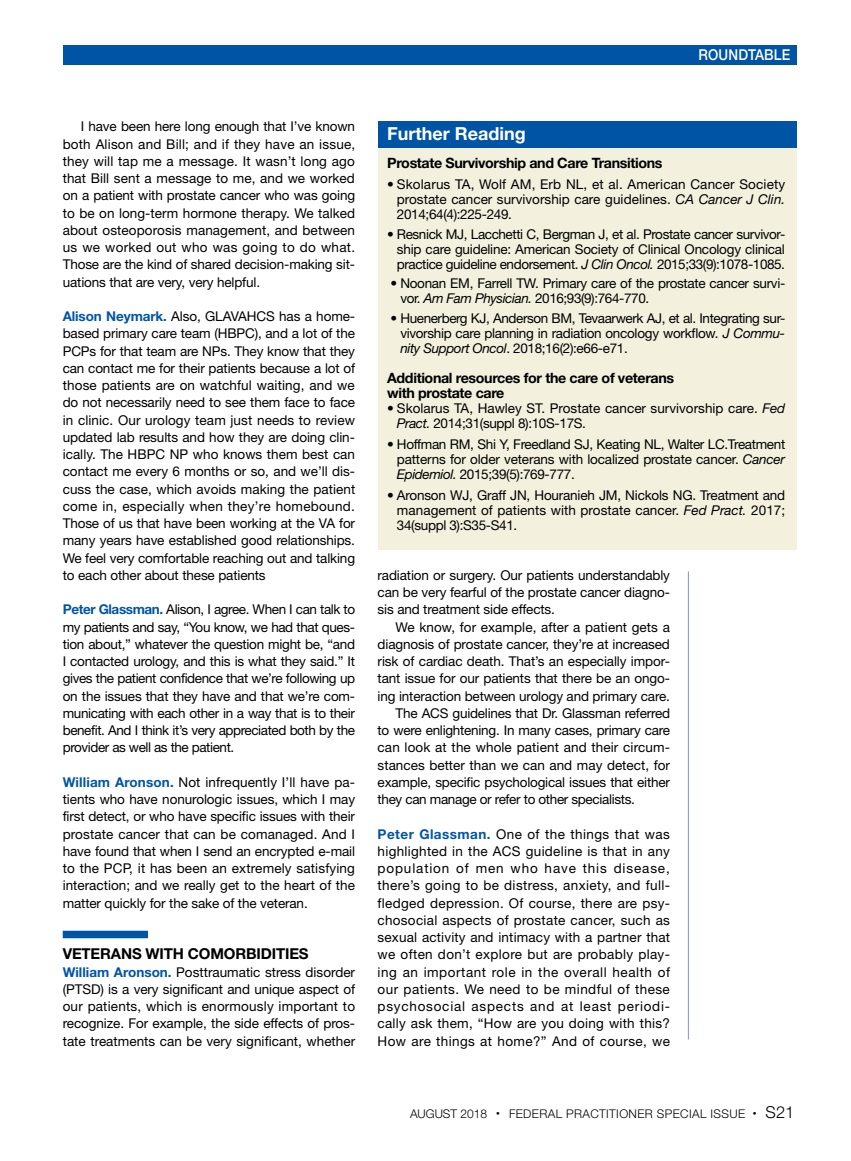
<style>
.page{position:relative;width:851px;height:1161px;background:#fff}
.page>*{position:absolute;margin:0;border:0;box-sizing:border-box;transform-origin:0 0}
.t1{font:700 18px "Helvetica Neue LT Std";color:#fff}
.t2{font:700 15px "Helvetica Neue LT Std";letter-spacing:-.01em;color:#000}
.t3{font:500 15px "Helvetica Neue LT Std";letter-spacing:.01em;color:#fff;scale:.9 1}
.t4{font:700 14.25px/15px "Helvetica Neue LT Std";letter-spacing:-.025em;color:#000}
.t5{font:13.5px/17.2px "Helvetica Neue LT Std";letter-spacing:-.01em;color:#000;text-align:justify}
.t6{font:13.5px "Helvetica Neue LT Std";letter-spacing:.01em;color:#000}
.t7{font:300 12px "Helvetica Neue LT Std";letter-spacing:.03em;color:#000}
.s1{font-weight:700;color:#0054a6}
.s2{font-style:italic}
.s3{font-size:16.5px}
</style>
<div class="page">
<div style="left:63px;top:45px;width:733px;height:19px;background:#0054a6"></div>
<div style="left:63px;top:931px;width:85px;height:7px;background:#0054a6"></div>
<hr style="left:688px;top:571px;width:1px;height:468px;background:#8394ca">
<div style="left:378px;top:122px;width:418px;height:428px;background:#f3f0dd"></div>
<div style="left:378px;top:122px;width:418px;height:26px;background:#0054a6"></div>
<p class="t3" style="left:698px;top:46px;width:103px">ROUNDTABLE</p>
<p class="t5" style="left:63px;top:118px;width:294px;text-indent:18px">I have been here long enough that I’ve known both Alison and Bill; and if they have an issue, they will tap me a message. It wasn’t long ago that Bill sent a message to me, and we worked on a patient with prostate cancer who was going to be on long-term hormone therapy. We talked about osteoporosis management, and between us we worked out who was going to do what.<br>Those are the kind of shared decision-making sit&shy;uations that are very, very helpful.</p>
<p class="t5" style="left:63px;top:307px;width:294px"><span class="s1">Alison Neymark.</span> Also, GLAVAHCS has a home&shy;based primary care team (HBPC), and a lot of the PCPs for that team are NPs. They know that they can contact me for their patients because a lot of those patients are on watchful waiting, and we do not necessarily need to see them face to face in clinic. Our urology team just needs to review updated lab results and how they are doing clin&shy;ically. The HBPC NP who knows them best can contact me every 6 months or so, and we’ll dis&shy;cuss the case, which avoids making the patient come in, especially when they’re homebound.<br>Those of us that have been working at the VA for many years have established good relationships.<br>We feel very comfortable reaching out and talking to each other about these patients</p>
<p class="t5" style="left:63px;top:601px;width:294px"><span class="s1">Peter Glassman.</span> Alison, I agree. When I can talk to my patients and say, “You know, we had that ques&shy;tion about,” whatever the question might be, “and I contacted urology, and this is what they said.” It gives the patient confidence that we’re following up on the issues that they have and that we’re com&shy;municating with each other in a way that is to their benefit. And I think it’s very appreciated both by the provider as well as the patient.</p>
<p class="t5" style="left:63px;top:773px;width:294px"><span class="s1">William Aronson.</span> Not infrequently I’ll have pa&shy;tients who have nonurologic issues, which I may first detect, or who have specific issues with their prostate cancer that can be comanaged. And I have found that when I send an encrypted e-mail to the PCP, it has been an extremely satisfying interaction; and we really get to the heart of the matter quickly for the sake of the veteran.</p>
<p class="t2" style="left:63px;top:945px;width:247px">VETERANS WITH COMORBIDITIES</p>
<p class="t5" style="left:63px;top:963px;width:294px"><span class="s1">William Aronson.</span> Posttraumatic stress disorder (PTSD) is a very significant and unique aspect of our patients, which is enormously important to recognize. For example, the side effects of pros&shy;tate treatments can be very significant, whether</p>
<h1 class="t1" style="left:387px;top:122px;width:140px">Further Reading</h1>
<p class="t4" style="left:387px;top:155px;width:277px">Prostate Survivorship and Care Transitions</p>
<p class="t5" style="left:397px;top:177px;width:390px;line-height:15px;text-indent:-10px">• Skolarus TA, Wolf AM, Erb NL, et al. American Cancer Society prostate cancer survivorship care guidelines. <span class="s2">CA Cancer J Clin.<br></span>2014;64(4):225-249.</p>
<p class="t5" style="left:397px;top:226px;width:390px;line-height:15px;text-indent:-10px">• Resnick MJ, Lacchetti C, Bergman J, et al. Prostate cancer survivor&shy;ship care guideline: American Society of Clinical Oncology clinical practice guideline endorsement. <span class="s2">J Clin Oncol.</span> 2015;33(9):1078-1085.</p>
<p class="t5" style="left:400px;top:276px;width:386px;line-height:15px;text-indent:-10px">• Noonan EM, Farrell TW. Primary care of the prostate cancer survi&shy;vor. <span class="s2">Am Fam Physician.</span> 2016;93(9):764-770.</p>
<p class="t5" style="left:400px;top:310px;width:386px;line-height:15px;text-indent:-10px">• Huenerberg KJ, Anderson BM, Tevaarwerk AJ, et al. Integrating sur&shy;vivorship care planning in radiation oncology workflow. <span class="s2">J Commu&shy;nity Support Oncol</span>. 2018;16(2):e66-e71.</p>
<p class="t4" style="left:387px;top:370px;width:288px">Additional resources for the care of veterans with prostate care</p>
<p class="t5" style="left:397px;top:400px;width:390px;line-height:15px;text-indent:-10px">• Skolarus TA, Hawley ST. Prostate cancer survivorship care. <span class="s2">Fed<br>Pract.</span> 2014;31(suppl 8):10S-17S.</p>
<p class="t5" style="left:397px;top:436px;width:390px;line-height:15px;text-indent:-10px">• Hoffman RM, Shi Y, Freedland SJ, Keating NL, Walter LC.Treatment patterns for older veterans with localized prostate cancer. <span class="s2">Cancer Epidemiol.</span> 2015;39(5):769-777.</p>
<p class="t5" style="left:397px;top:487px;width:390px;line-height:15px;text-indent:-10px">• Aronson WJ, Graff JN, Houranieh JM, Nickols NG. Treatment and management of patients with prostate cancer. <span class="s2">Fed Pract.</span> 2017; 34(suppl 3):S35-S41.</p>
<p class="t5" style="left:377px;top:566px;width:294px">radiation or surgery. Our patients understandably can be very fearful of the prostate cancer diagno&shy;sis and treatment side effects.</p>
<p class="t5" style="left:395px;top:618px;width:276px">We know, for example, after a patient gets a</p>
<p class="t5" style="left:377px;top:635px;width:294px">diagnosis of prostate cancer, they’re at increased</p>
<p class="t5" style="left:377px;top:652px;width:294px">risk of cardiac death. That’s an especially impor-</p>
<p class="t5" style="left:377px;top:670px;width:294px">tant issue for our patients that there be an ongo-</p>
<p class="t5" style="left:377px;top:687px;width:294px">ing interaction between urology and primary care.</p>
<p class="t5" style="left:395px;top:704px;width:276px">The ACS guidelines that Dr. Glassman referred</p>
<p class="t5" style="left:377px;top:721px;width:294px">to were enlightening. In many cases, primary care</p>
<p class="t6" style="left:377px;top:739px;width:294px">can look at the whole patient and their circum-</p>
<p class="t5" style="left:377px;top:756px;width:294px">stances better than we can and may detect, for</p>
<p class="t5" style="left:377px;top:773px;width:294px">example, specific psychological issues that either</p>
<p class="t5" style="left:377px;top:790px;width:259px">they can manage or refer to other specialists.</p>
<p class="t5" style="left:377px;top:825px;width:294px"><span class="s1">Peter Glassman.</span> One of the things that was highlighted in the ACS guideline is that in any population of men who have this disease, there’s going to be distress, anxiety, and full&shy;fledged depression. Of course, there are psy&shy;chosocial aspects of prostate cancer, such as sexual activity and intimacy with a partner that we often don’t explore but are probably play&shy;ing an important role in the overall health of our patients. We need to be mindful of these psychosocial aspects and at least periodi&shy;cally ask them, “How are you doing with this?<br>How are things at home?” And of course, we</p>
<p class="t7" style="left:410px;top:1107px;width:386px">AUGUST 2018 <sup>•</sup> FEDERAL PRACTITIONER SPECIAL ISSUE <sup>•</sup> <span class="s3">S21</span></p>
</div>
